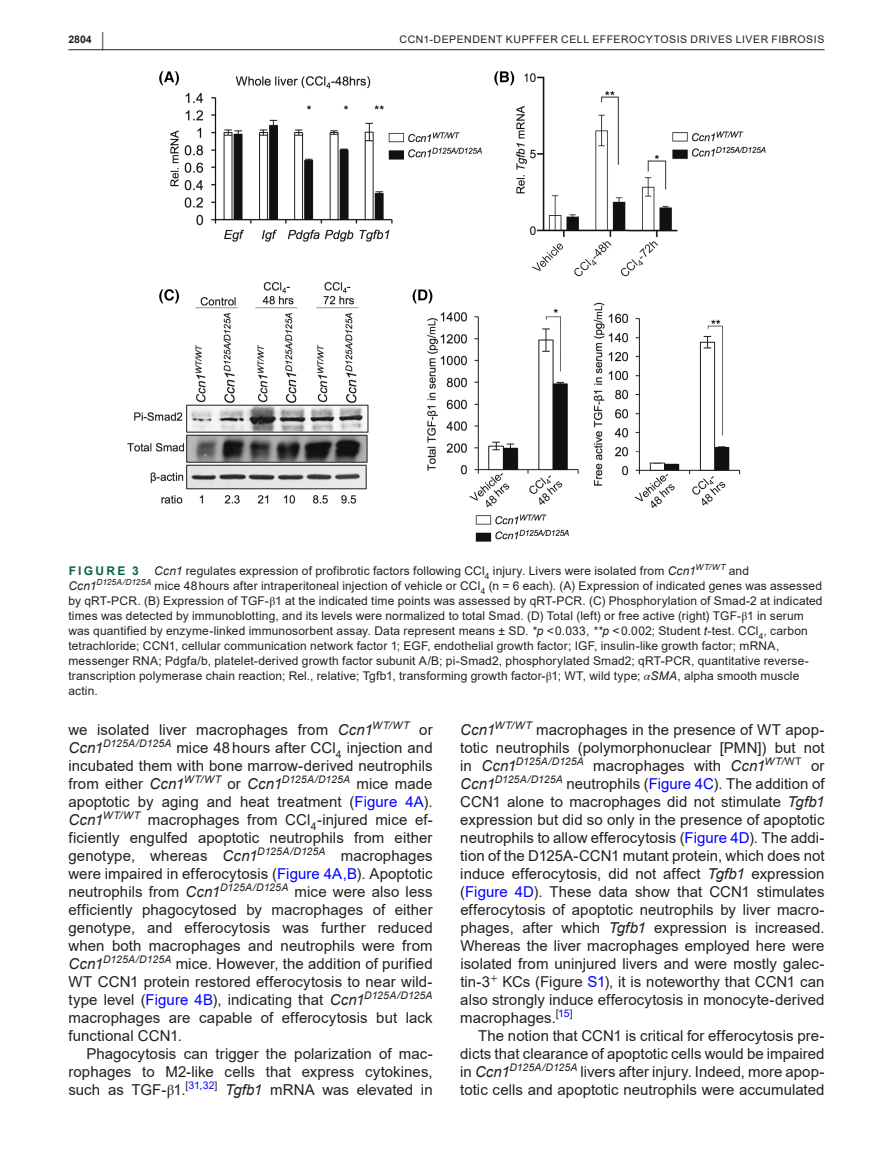
<style>
.page{position:relative;width:893px;height:1174px;background:#fff}
.page>*{position:absolute;margin:0;border:0;box-sizing:border-box;transform-origin:0 0}
.t1{font:15px/18px "Arial";letter-spacing:.005em;color:#231f20;text-align:justify}
.t2{font:italic 15px "Arial";letter-spacing:.01em;color:#231f20}
.t3{font:12px/15px "Arial";letter-spacing:.01em;color:#231f20}
.t4{font:700 12px "Arial";letter-spacing:.19em;color:#0d6341}
.t5{font:italic 10.5px "Arial";letter-spacing:.01em;color:#231f20}
.t6{font:10.5px "Arial";letter-spacing:.05em;color:#231f20}
.t7{font:700 10.5px "Arial";color:#231f20}
.t8{font:10.5px "STIX";color:#231f20}
.s1{font-size:19.5px}
.s2{font-style:italic}
.s3{font-family:"STIX"}
.s4{font-family:"STIX";font-style:italic}
.s5{font-style:normal}
.s6{color:#00f}
</style>
<div class="page">
<hr style="left:68px;top:49px;width:756px;height:1px;background:#231f20">
<img style="left:127px;top:71px;width:639px;height:471px">
<p class="t7" style="left:68px;top:32px;width:37px">2804 <span class="s1">|</span></p>
<p class="t6" style="left:400px;top:32px;width:426px">CCN1-DEPENDENT KUPFFER CELL EFFEROCYTOSIS DRIVES LIVER FIBROSIS</p>
<p class="t3" style="left:68px;top:563px;width:756px;text-indent:86px"><span class="s2">Ccn1</span> regulates expression of profibrotic factors following CCl<sub>4</sub> injury. Livers were isolated from <span class="s2">Ccn1</span><sup>WT/WT</sup> and <span class="s2">Ccn1</span><sup>D125A/D125A</sup> mice 48hours after intraperitoneal injection of vehicle or CCl<sub>4</sub> (n = 6 each). (A) Expression of indicated genes was assessed by qRT-PCR. (B) Expression of TGF-<span class="s3">β</span>1 at the indicated time points was assessed by qRT-PCR. (C) Phosphorylation of Smad-2 at indicated times was detected by immunoblotting, and its levels were normalized to total Smad. (D) Total (left) or free active (right) TGF-<span class="s3">β</span>1 in serum was quantified by enzyme-linked immunosorbent assay. Data represent means ± SD. <span class="s2">*p</span> &lt;0.033, <span class="s2">**p</span> &lt;0.002; Student <span class="s2">t</span>-test. CCl<sub>4</sub>, carbon tetrachloride; CCN1, cellular communication network factor 1; EGF, endothelial growth factor; IGF, insulin-like growth factor; mRNA, messenger RNA; Pdgfa/b, platelet-derived growth factor subunit A/B; pi-Smad2, phosphorylated Smad2; qRT-PCR, quantitative reverse&shy;transcription polymerase chain reaction; Rel., relative; Tgfb1, transforming growth factor-<span class="s3">β</span>1; WT, wild type; <span class="s4">α</span><span class="s2">SMA</span>, alpha smooth muscle actin.</p>
<p class="t4" style="left:69px;top:562px;width:72px">FIGURE 3</p>
<p class="t1" style="left:68px;top:721px;width:306px">we isolated liver macrophages from <span class="s2">Ccn1</span></p>
<p class="t5" style="left:372px;top:718px;width:39px">WT/WT</p>
<p class="t1" style="left:419px;top:721px;width:15px">or</p>
<p class="t2" style="left:68px;top:738px;width:36px">Ccn1</p>
<p class="t5" style="left:103px;top:736px;width:70px">D125A/D125A</p>
<p class="t1" style="left:68px;top:739px;width:366px;text-indent:108px">mice 48hours after CCl<sub>4</sub> injection and incubated them with bone marrow-derived neutrophils from either <span class="s2">Ccn1</span></p>
<p class="t5" style="left:184px;top:772px;width:39px">WT/WT</p>
<p class="t2" style="left:227px;top:774px;width:56px"><span class="s5">or</span> Ccn1</p>
<p class="t5" style="left:282px;top:772px;width:70px">D125A/D125A</p>
<p class="t1" style="left:68px;top:775px;width:366px;text-indent:288px">mice made apoptotic by aging and heat treatment (<span class="s6">Figure 4A</span>).<br><span class="s2">Ccn1</span></p>
<p class="t5" style="left:103px;top:808px;width:39px">WT/WT</p>
<p class="t1" style="left:68px;top:811px;width:366px;text-indent:79px">macrophages from CCl<sub>4</sub>-injured mice ef&shy;ficiently engulfed apoptotic neutrophils from either genotype, whereas <span class="s2">Ccn1</span></p>
<p class="t5" style="left:257px;top:844px;width:70px">D125A/D125A</p>
<p class="t1" style="left:68px;top:847px;width:366px;text-indent:272px">macrophages were impaired in efferocytosis (<span class="s6">Figure 4A,B</span>). Apoptotic neutrophils from <span class="s2">Ccn1</span></p>
<p class="t5" style="left:220px;top:880px;width:70px">D125A/D125A</p>
<p class="t1" style="left:68px;top:883px;width:366px;text-indent:226px">mice were also less efficiently phagocytosed by macrophages of either genotype, and efferocytosis was further reduced when both macrophages and neutrophils were from</p>
<p class="t2" style="left:68px;top:954px;width:36px">Ccn1</p>
<p class="t5" style="left:103px;top:952px;width:70px">D125A/D125A</p>
<p class="t1" style="left:68px;top:955px;width:366px;text-indent:107px">mice. However, the addition of purified WT CCN1 protein restored efferocytosis to near wild&shy;type level (<span class="s6">Figure 4B</span>), indicating that <span class="s2">Ccn1</span></p>
<p class="t5" style="left:364px;top:988px;width:70px">D125A/D125A</p>
<p class="t1" style="left:68px;top:1009px;width:366px">macrophages are capable of efferocytosis but lack functional CCN1.</p>
<p class="t1" style="left:68px;top:1045px;width:366px;text-indent:18px">Phagocytosis can trigger the polarization of mac&shy;rophages to M2-like cells that express cytokines, such as TGF-<span class="s3">β</span>1.<sup>[</sup><sup>31,32</sup><sup>]</sup></p>
<p class="t1" style="left:225px;top:1081px;width:209px"><span class="s2">Tgfb1</span> mRNA was elevated in</p>
<p class="t2" style="left:460px;top:720px;width:36px">Ccn1</p>
<p class="t5" style="left:495px;top:718px;width:39px">WT/WT</p>
<p class="t1" style="left:460px;top:721px;width:366px;text-indent:76px">macrophages in the presence of WT apop&shy;totic neutrophils (polymorphonuclear [PMN]) but not in <span class="s2">Ccn1</span></p>
<p class="t5" style="left:516px;top:754px;width:70px">D125A/D125A</p>
<p class="t1" style="left:593px;top:757px;width:173px">macrophages with <span class="s2">Ccn1</span></p>
<p class="t5" style="left:765px;top:754px;width:39px">WT/<span class="s5">WT</span></p>
<p class="t1" style="left:811px;top:757px;width:15px">or</p>
<p class="t2" style="left:460px;top:774px;width:36px">Ccn1</p>
<p class="t5" style="left:495px;top:772px;width:70px">D125A/D125A</p>
<p class="t1" style="left:460px;top:775px;width:366px;text-indent:106px">neutrophils (<span class="s6">Figure 4C</span>). The addition of CCN1 alone to macrophages did not stimulate <span class="s2">Tgfb1 </span>expression but did so only in the presence of apoptotic neutrophils to allow efferocytosis (<span class="s6">Figure 4D</span>). The addi&shy;tion of the D125A-CCN1 mutant protein, which does not induce efferocytosis, did not affect <span class="s2">Tgfb1</span> expression (<span class="s6">Figure 4D</span>). These data show that CCN1 stimulates efferocytosis of apoptotic neutrophils by liver macro&shy;phages, after which <span class="s2">Tgfb1</span> expression is increased.<br>Whereas the liver macrophages employed here were isolated from uninjured livers and were mostly galec&shy;tin-3</p>
<p class="t8" style="left:490px;top:970px;width:9px">+</p>
<p class="t1" style="left:460px;top:973px;width:366px;text-indent:42px">KCs (Figure <span class="s6">S1</span>), it is noteworthy that CCN1 can also strongly induce efferocytosis in monocyte-derived macrophages.</p>
<p class="t6" style="left:556px;top:1005px;width:18px">[<span class="s6">15</span>]</p>
<p class="t1" style="left:460px;top:1027px;width:366px;text-indent:18px">The notion that CCN1 is critical for efferocytosis pre&shy;dicts that clearance of apoptotic cells would be impaired in <span class="s2">Ccn1</span></p>
<p class="t5" style="left:509px;top:1060px;width:70px">D125A/D125A</p>
<p class="t1" style="left:460px;top:1063px;width:366px;text-align:right">livers after injury. Indeed, more apop-<br>totic cells and apoptotic neutrophils were accumulated</p>
</div>
